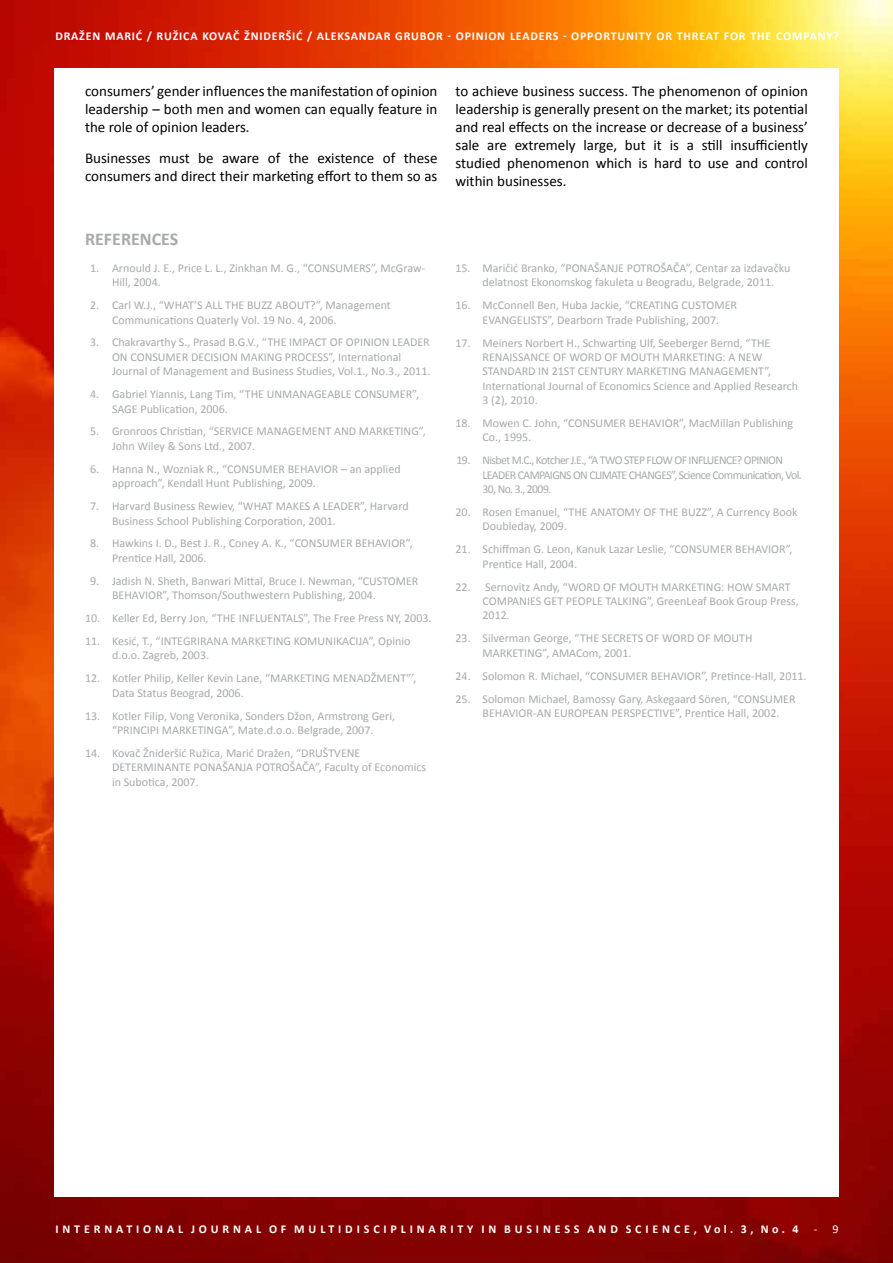
<style>
.page{position:relative;width:893px;height:1263px;background:#fff}
.page>*{position:absolute;margin:0;border:0;box-sizing:border-box;transform-origin:0 0}
.t1{font:700 18px "Calibri";color:#a7a9ac}
.t2{font:15px/18px "Calibri";color:#000;text-align:justify}
.t3{font:12px/14.4px "Calibri";color:#a7a9ac}
.t4{font:700 12px "Calibri";letter-spacing:.065em;color:#fff}
.t5{font:12px/14.4px "Calibri";letter-spacing:-.05em;color:#a7a9ac}
.t6{font:12px "Calibri";color:#fff}
</style>
<div class="page">
<img style="left:0;top:0;width:893px;height:1263px">
<div style="left:54px;top:68px;width:785px;height:1129px;background:#fff"></div>
<p class="t4" style="left:55px;top:28px;width:785px">DRAŽEN MARIĆ / RUŽICA KOVAČ ŽNIDERŠIĆ / ALEKSANDAR GRUBOR - OPINION LEADERS - OPPORTUNITY OR THREAT FOR THE COMPANY?</p>
<p class="t2" style="left:85px;top:82px;width:354px">consumers’ gender influences the manifestation of opinion leadership – both men and women can equally feature in the role of opinion leaders.</p>
<p class="t2" style="left:85px;top:149px;width:354px">Businesses must be aware of the existence of these consumers and direct their marketing effort to them so as</p>
<p class="t2" style="left:455px;top:82px;width:354px">to achieve business success. The phenomenon of opinion leadership is generally present on the market; its potential and real effects on the increase or decrease of a business’ sale are extremely large, but it is a still insufficiently studied phenomenon which is hard to use and control within businesses.</p>
<h1 class="t1" style="left:85px;top:228px;width:95px">REFERENCES</h1>
<p class="t3" style="left:112px;top:261px;width:315px;text-indent:-22px">1. Arnould J. E., Price L. L., Zinkhan M. G., “CONSUMERS”, McGraw-<br>Hill, 2004.</p>
<p class="t3" style="left:112px;top:298px;width:280px;text-indent:-22px">2. Carl W.J., “WHAT’S ALL THE BUZZ ABOUT?”, Management<br>Communications Quaterly Vol. 19 No. 4, 2006.</p>
<p class="t3" style="left:112px;top:335px;width:320px;text-indent:-22px">3. Chakravarthy S., Prasad B.G.V., “THE IMPACT OF OPINION LEADER<br>ON CONSUMER DECISION MAKING PROCESS”, International<br>Journal of Management and Business Studies, Vol.1., No.3., 2011.</p>
<p class="t3" style="left:112px;top:387px;width:309px;text-indent:-22px">4. Gabriel Yiannis, Lang Tim, “THE UNMANAGEABLE CONSUMER”,<br>SAGE Publication, 2006.</p>
<p class="t3" style="left:112px;top:424px;width:315px;text-indent:-22px">5. Gronroos Christian, “SERVICE MANAGEMENT AND MARKETING”,<br>John Wiley &amp; Sons Ltd., 2007.</p>
<p class="t3" style="left:112px;top:462px;width:290px;text-indent:-22px">6. Hanna N., Wozniak R., “CONSUMER BEHAVIOR – an applied approach”, Kendall Hunt Publishing, 2009.</p>
<p class="t3" style="left:112px;top:499px;width:298px;text-indent:-22px">7. Harvard Business Rewiev, “WHAT MAKES A LEADER”, Harvard<br>Business School Publishing Corporation, 2001.</p>
<p class="t3" style="left:112px;top:536px;width:302px;text-indent:-22px">8. Hawkins I. D., Best J. R., Coney A. K., “CONSUMER BEHAVIOR”,<br>Prentice Hall, 2006.</p>
<p class="t3" style="left:112px;top:574px;width:308px;text-indent:-22px">9. Jadish N. Sheth, Banwari Mittal, Bruce I. Newman, “CUSTOMER<br>BEHAVIOR”, Thomson/Southwestern Publishing, 2004.</p>
<p class="t3" style="left:85px;top:611px;width:348px">10. Keller Ed, Berry Jon, “THE INFLUENTALS”, The Free Press NY, 2003.</p>
<p class="t3" style="left:112px;top:634px;width:300px;text-indent:-27px">11. Kesić, T., “INTEGRIRANA MARKETING KOMUNIKACIJA”, Opinio d.o.o. Zagreb, 2003.</p>
<p class="t3" style="left:112px;top:671px;width:306px;text-indent:-27px">12. Kotler Philip, Keller Kevin Lane, “MARKETING MENADŽMENT”’,<br>Data Status Beograd, 2006.</p>
<p class="t3" style="left:85px;top:708px;width:312px;text-align:center">13. Kotler Filip, Vong Veronika, Sonders Džon, Armstrong Geri, “PRINCIPI MARKETINGA”, Mate.d.o.o. Belgrade, 2007.</p>
<p class="t3" style="left:112px;top:746px;width:316px;text-indent:-27px">14. Kovač Žnideršić Ružica, Marić Dražen, “DRUŠTVENE<br>DETERMINANTE PONAŠANJA POTROŠAČA”, Faculty of Economics in Subotica, 2007.</p>
<p class="t3" style="left:482px;top:261px;width:309px;text-indent:-27px">15. Maričić Branko, “PONAŠANJE POTROŠAČA”, Centar za izdavačku delatnost Ekonomskog fakuleta u Beogradu, Belgrade, 2011.</p>
<p class="t3" style="left:482px;top:298px;width:256px;text-indent:-27px">16. McConnell Ben, Huba Jackie, “CREATING CUSTOMER<br>EVANGELISTS”, Dearborn Trade Publishing, 2007.</p>
<p class="t3" style="left:482px;top:335px;width:317px;text-indent:-27px">17. Meiners Norbert H., Schwarting Ulf, Seeberger Bernd, “THE RENAISSANCE OF WORD OF MOUTH MARKETING: A NEW STANDARD IN 21ST CENTURY MARKETING MANAGEMENT”, International Journal of Economics Science and Applied Research 3 (2), 2010.</p>
<p class="t3" style="left:482px;top:416px;width:312px;text-indent:-27px">18. Mowen C. John, “CONSUMER BEHAVIOR”, MacMillan Publishing<br>Co., 1995.</p>
<p class="t5" style="left:482px;top:453px;width:321px;text-indent:-26px">19. Nisbet M.C., Kotcher J.E., “A TWO STEP FLOW OF INFLUENCE? OPINION<br>LEADER CAMPAIGNS ON CLIMATE CHANGES”, Science Communication, Vol.<br>30, No. 3., 2009.</p>
<p class="t3" style="left:482px;top:505px;width:317px;text-indent:-27px">20. Rosen Emanuel, “THE ANATOMY OF THE BUZZ”, A Currency Book<br>Doubleday, 2009.</p>
<p class="t3" style="left:482px;top:542px;width:312px;text-indent:-27px">21. Schiffman G. Leon, Kanuk Lazar Leslie, “CONSUMER BEHAVIOR”,<br>Prentice Hall, 2004.</p>
<p class="t3" style="left:482px;top:579px;width:318px;text-indent:-27px">22. Sernovitz Andy, “WORD OF MOUTH MARKETING: HOW SMART<br>COMPANIES GET PEOPLE TALKING”, GreenLeaf Book Group Press,<br>2012.</p>
<p class="t3" style="left:482px;top:631px;width:272px;text-indent:-27px">23. Silverman George, “THE SECRETS OF WORD OF MOUTH<br>MARKETING”, AMACom, 2001.</p>
<p class="t3" style="left:455px;top:668px;width:353px">24. Solomon R. Michael, “CONSUMER BEHAVIOR”, Pretince-Hall, 2011.</p>
<p class="t3" style="left:482px;top:691px;width:315px;text-indent:-27px">25. Solomon Michael, Bamossy Gary, Askegaard Sören, “CONSUMER<br>BEHAVIOR-AN EUROPEAN PERSPECTIVE”, Prentice Hall, 2002.</p>
<p class="t4" style="left:55px;top:1222px;width:19px">I NTERNATIONAL</p>
<p class="t4" style="left:191px;top:1222px;width:20px">J OURNAL</p>
<p class="t4" style="left:269px;top:1222px;width:10px">OF</p>
<p class="t4" style="left:294px;top:1222px;width:25px">M ULTIDISCIPLINARITY</p>
<p class="t4" style="left:481px;top:1222px;width:8px">IN</p>
<p class="t4" style="left:504px;top:1222px;width:21px">B USINESS</p>
<p class="t4" style="left:587px;top:1222px;width:11px">AND</p>
<p class="t4" style="left:626px;top:1222px;width:20px">S CIENCE</p>
<p class="t4" style="left:694px;top:1222px;width:106px">, VOL. 3, NO. 4</p>
<p class="t6" style="left:814px;top:1222px;width:26px">- 9</p>
</div>
